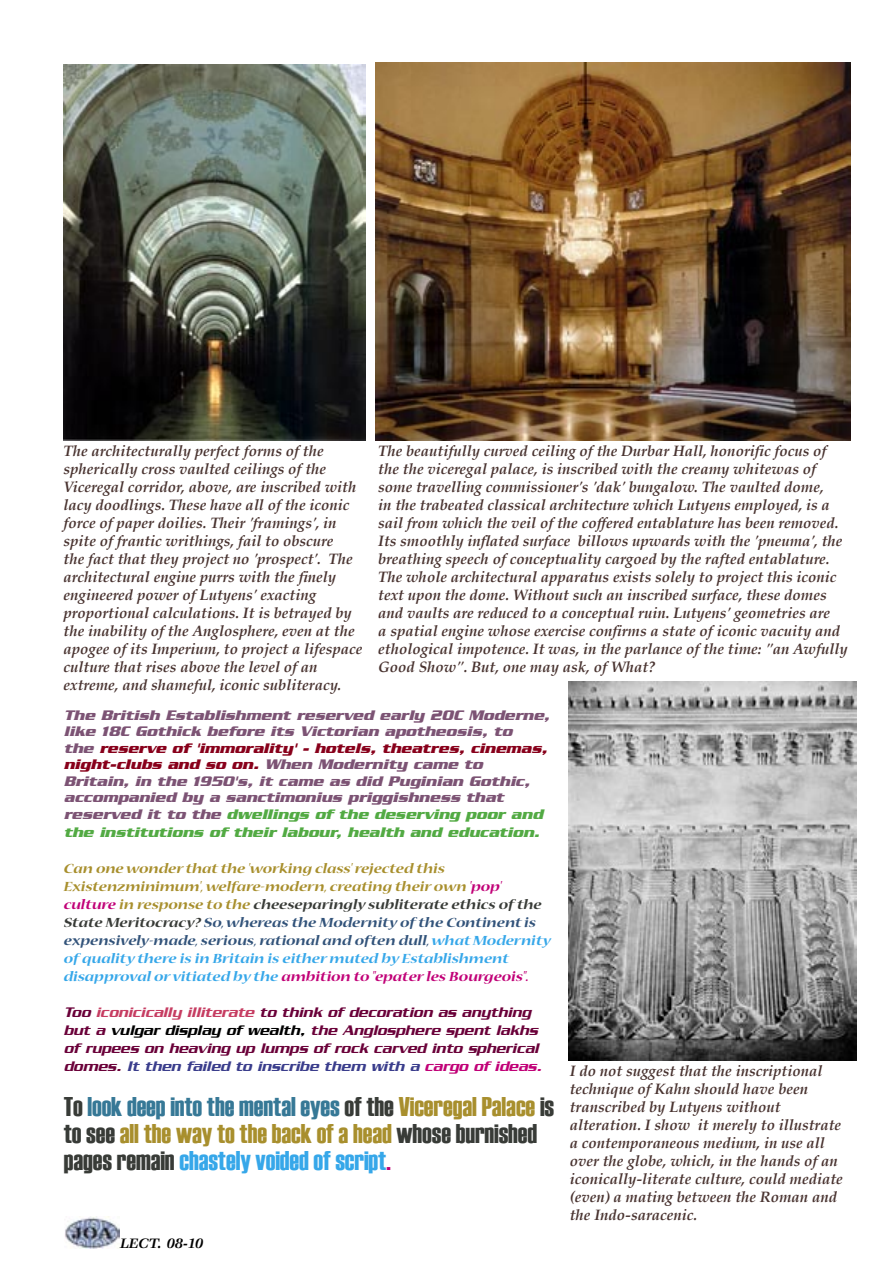
<style>
.page{position:relative;width:893px;height:1263px;background:#fff}
.page>*{position:absolute;margin:0;border:0;box-sizing:border-box;transform-origin:0 0}
.t1{font:27px/27px "Haettenschweiler";color:#a88f2d}
.t2{font:italic 700 15px/18px "Palatino";color:#493330}
.t3{font:italic 700 expanded 15px/18px "Nueva";color:#a88f2d}
.t4{font:italic 700 15px/16.5px "Serpentine";color:#7c5374}
.t5{font:italic 500 15px/18px "Serpentine";color:#6a0139}
.t6{font:italic 700 15px "Serpentine";color:#52aa43}
.t7{font:italic 700 15px "Veljovic";color:#000}
.s1{color:#88001b}
.s2{color:#52aa43}
.s3{color:#c10077}
.s4{color:#383b37}
.s5{color:#32537a}
.s6{color:#36a7e9}
.s7{color:#c63d62}
.s8{color:#000}
.s9{color:#3a3d8c}
.s10{color:#367896}
</style>
<div class="page">
<img style="left:65px;top:1216px;width:55px;height:32px">
<img style="left:376px;top:63px;width:474px;height:378px">
<img style="left:63px;top:64px;width:303px;height:377px">
<img style="left:569px;top:681px;width:288px;height:380px">
<p class="t2" style="left:64px;top:444px;width:300px">The architecturally perfect forms of the spherically cross vaulted ceilings of the Viceregal corridor, above, are inscribed with lacy doodlings. These have all of the iconic force of paper doilies. Their 'framings', in spite of frantic writhings, fail to obscure<br>the fact that they project no 'prospect'. The architectural engine purrs with the finely engineered power of Lutyens' exacting proportional calculations. It is betrayed by the inability of the Anglosphere, even at the apogee of its Imperium, to project a lifespace culture that rises above the level of an extreme, and shameful, iconic subliteracy.</p>
<p class="t2" style="left:378px;top:444px;width:471px">The beautifully curved ceiling of the Durbar Hall, honorific focus of the the viceregal palace, is inscribed with the creamy whitewas of some travelling commissioner's 'dak' bungalow. The vaulted dome,<br>in the trabeated classical architecture which Lutyens employed, is a sail from which the veil of the coffered entablature has been removed.<br>Its smoothly inflated surface billows upwards with the 'pneuma', the breathing speech of conceptuality cargoed by the rafted entablature.<br>The whole architectural apparatus exists solely to project this iconic text upon the dome. Without such an inscribed surface, these domes and vaults are reduced to a conceptual ruin. Lutyens' geometries are<br>a spatial engine whose exercise confirms a state of iconic vacuity and ethological impotence. It was, in the parlance of the time: "an Awfully Good Show". But, one may ask, of What?</p>
<p class="t4" style="left:64px;top:706px;width:487px">The British Establishment reserved early 20C Moderne, like 18C Gothick before its Victorian apotheosis, to<br>the <span class="s1">reserve of 'immorality' - hotels, theatres, cinemas, night-clubs and so on.</span> When Modernity came to Britain, in the 1950's, it came as did Puginian Gothic, accompanied by a sanctimonius priggishness that reserved it to the <span class="s2">dwellings of the deserving poor and</span></p>
<p class="t6" style="left:64px;top:823px;width:477px">the institutions of their labour, health and education.</p>
<p class="t3" style="left:64px;top:860px;width:489px">Can one wonder that the 'working class' rejected this Existenzminimum', welfare-modern, creating their own <span class="s3">'pop' culture</span> in response to the <span class="s4">cheeseparingly subliterate ethics of the State Meritocracy?</span> <span class="s5">So, whereas the Modernity of the Continent is expensively-made, serious, rational and often dull,</span><span class="s6">what Modernity of quality there is in Britain is either muted by Establishment disapproval or vitiated by the</span> <span class="s3">ambition to "epater les Bourgeois".</span></p>
<p class="t5" style="left:64px;top:1003px;width:479px">Too <span class="s7">iconicically illiterate</span> to think of decoration as anything but a <span class="s8">vulgar display of wealth,</span> the Anglosphere spent lakhs of rupees on heaving up lumps of rock carved into spherical domes. <span class="s9">It then failed to inscribe them with a</span> <span class="s3">cargo of ideas.</span></p>
<h1 class="t1" style="left:64px;top:1091px;width:492px"><span class="s4">To</span> <span class="s10">look deep into the mental eyes</span> <span class="s4">of the</span> Viceregal Palace <span class="s4">is to see</span> all the way to the back of a head <span class="s4">whose burnished pages remain</span> <span class="s6">chastely voided of script</span><span class="s3">.</span></h1>
<p class="t7" style="left:120px;top:1235px;width:85px">LECT. 08-10</p>
<p class="t2" style="left:570px;top:1063px;width:275px">I do not suggest that the inscriptional technique of Kahn should have been transcribed by Lutyens without alteration. I show it merely to illustrate a contemporaneous medium, in use all over the globe, which, in the hands of an iconically-literate culture, could mediate (even) a mating between the Roman and the Indo-saracenic.</p>
</div>
